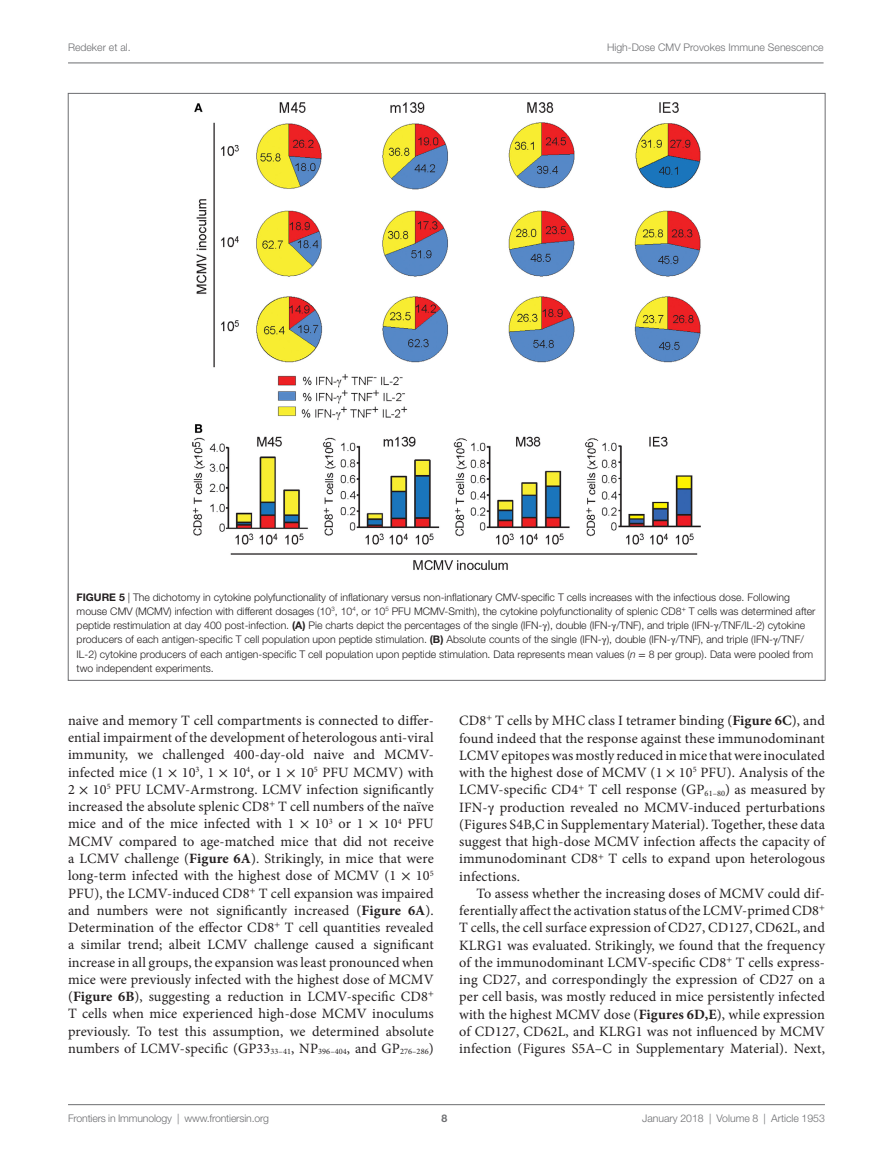
<style>
.page{position:relative;width:893px;height:1170px;background:#fff}
.page>*{position:absolute;margin:0;border:0;box-sizing:border-box;transform-origin:0 0}
.t1{font:14.25px/17.2px "Minion Pro";letter-spacing:.01em;color:#231f20;text-align:justify}
.t2{font:300 10.5px/14.2px "Helvetica Neue LT Std";color:#231f20}
.t3{font:300 10.5px "Helvetica Neue LT Std";color:#6c6d70}
.t4{font:700 10.5px "Helvetica Neue LT Std";color:#6c6d70}
.s1{font-weight:700}
.s2{font-family:"STIX General";font-weight:400}
.s3{font-style:italic}
.s4{font-family:"STIX General"}
</style>
<div class="page">
<img style="left:192px;top:102px;width:509px;height:468px">
<hr style="left:68px;top:63px;width:756px;height:1px;background:#6c6d70">
<hr style="left:68px;top:1104px;width:757px;height:1px;background:#6c6d70">
<p class="t3" style="left:68px;top:41px;width:64px">Redeker et al.</p>
<p class="t3" style="left:607px;top:41px;width:218px">High-Dose CMV Provokes Immune Senescence</p>
<p class="t2" style="left:77px;top:589px;width:740px"><span class="s1">FIGURE 5</span> | The dichotomy in cytokine polyfunctionality of inflationary versus non-inflationary CMV-specific T cells increases with the infectious dose. Following mouse CMV (MCMV) infection with different dosages (10<sup>3</sup>, 10<sup>4</sup>, or 10<sup>5</sup> PFU MCMV-Smith), the cytokine polyfunctionality of splenic CD8<sup>+</sup> T cells was determined after peptide restimulation at day 400 post-infection. <span class="s1">(A)</span> Pie charts depict the percentages of the single (IFN-<span class="s2">γ</span>), double (IFN-<span class="s2">γ</span>/TNF), and triple (IFN-<span class="s2">γ</span>/TNF/IL-2) cytokine producers of each antigen-specific T cell population upon peptide stimulation. <span class="s1">(B)</span> Absolute counts of the single (IFN-<span class="s2">γ</span>), double (IFN-<span class="s2">γ</span>/TNF), and triple (IFN-<span class="s2">γ</span>/TNF/ IL-2) cytokine producers of each antigen-specific T cell population upon peptide stimulation. Data represents mean values (<span class="s3">n</span> <span class="s2">=</span> 8 per group). Data were pooled from two independent experiments.</p>
<p class="t1" style="left:68px;top:711px;width:367px">naive and memory T cell compartments is connected to differ&shy;ential impairment of the development of heterologous anti-viral immunity, we challenged 400-day-old naive and MCMV&shy;infected mice (1 <span class="s4">×</span> 10<sup>3</sup>, 1 <span class="s4">×</span> 10<sup>4</sup>, or 1 <span class="s4">×</span> 10<sup>5</sup> PFU MCMV) with 2 <span class="s4">×</span> 10<sup>5</sup> PFU LCMV-Armstrong. LCMV infection significantly increased the absolute splenic CD8<sup>+</sup> T cell numbers of the naïve mice and of the mice infected with 1 <span class="s4">×</span> 10<sup>3</sup> or 1 <span class="s4">×</span> 10<sup>4</sup> PFU MCMV compared to age-matched mice that did not receive a LCMV challenge (<span class="s1">Figure 6A</span>). Strikingly, in mice that were long-term infected with the highest dose of MCMV (1 <span class="s4">×</span> 10<sup>5<br></sup>PFU), the LCMV-induced CD8<sup>+</sup> T cell expansion was impaired and numbers were not significantly increased (<span class="s1">Figure 6A</span>).<br>Determination of the effector CD8<sup>+</sup> T cell quantities revealed a similar trend; albeit LCMV challenge caused a significant increase in all groups, the expansion was least pronounced when mice were previously infected with the highest dose of MCMV (<span class="s1">Figure 6B</span>), suggesting a reduction in LCMV-specific CD8<sup>+ </sup>T cells when mice experienced high-dose MCMV inoculums previously. To test this assumption, we determined absolute numbers of LCMV-specific (GP33<sub>33–41</sub>, NP<sub>396–404</sub>, and GP<sub>276–286</sub>)</p>
<p class="t1" style="left:459px;top:712px;width:367px">CD8<sup>+</sup> T cells by MHC class I tetramer binding (<span class="s1">Figure 6C</span>), and found indeed that the response against these immunodominant LCMV epitopes was mostly reduced in mice that were inoculated with the highest dose of MCMV (1 <span class="s4">×</span> 10<sup>5</sup> PFU). Analysis of the LCMV-specific CD4<sup>+</sup> T cell response (GP<sub>61–80</sub>) as measured by IFN-<span class="s4">γ</span> production revealed no MCMV-induced perturbations (Figures S4B,C in Supplementary Material). Together, these data suggest that high-dose MCMV infection affects the capacity of immunodominant CD8<sup>+</sup> T cells to expand upon heterologous infections.</p>
<p class="t1" style="left:459px;top:884px;width:367px;text-indent:17px">To assess whether the increasing doses of MCMV could dif&shy;ferentially affect the activation status of the LCMV-primed CD8<sup>+ </sup>T cells, the cell surface expression of CD27, CD127, CD62L, and KLRG1 was evaluated. Strikingly, we found that the frequency of the immunodominant LCMV-specific CD8<sup>+</sup> T cells express&shy;ing CD27, and correspondingly the expression of CD27 on a per cell basis, was mostly reduced in mice persistently infected with the highest MCMV dose (<span class="s1">Figures 6D,E</span>), while expression of CD127, CD62L, and KLRG1 was not influenced by MCMV infection (Figures S5A–C in Supplementary Material). Next,</p>
<p class="t3" style="left:68px;top:1111px;width:203px">Frontiers in Immunology | www.frontiersin.org</p>
<p class="t3" style="left:642px;top:1111px;width:184px">January 2018 | Volume 8 | Article 1953</p>
<p class="t4" style="left:441px;top:1111px;width:7px">8</p>
</div>
